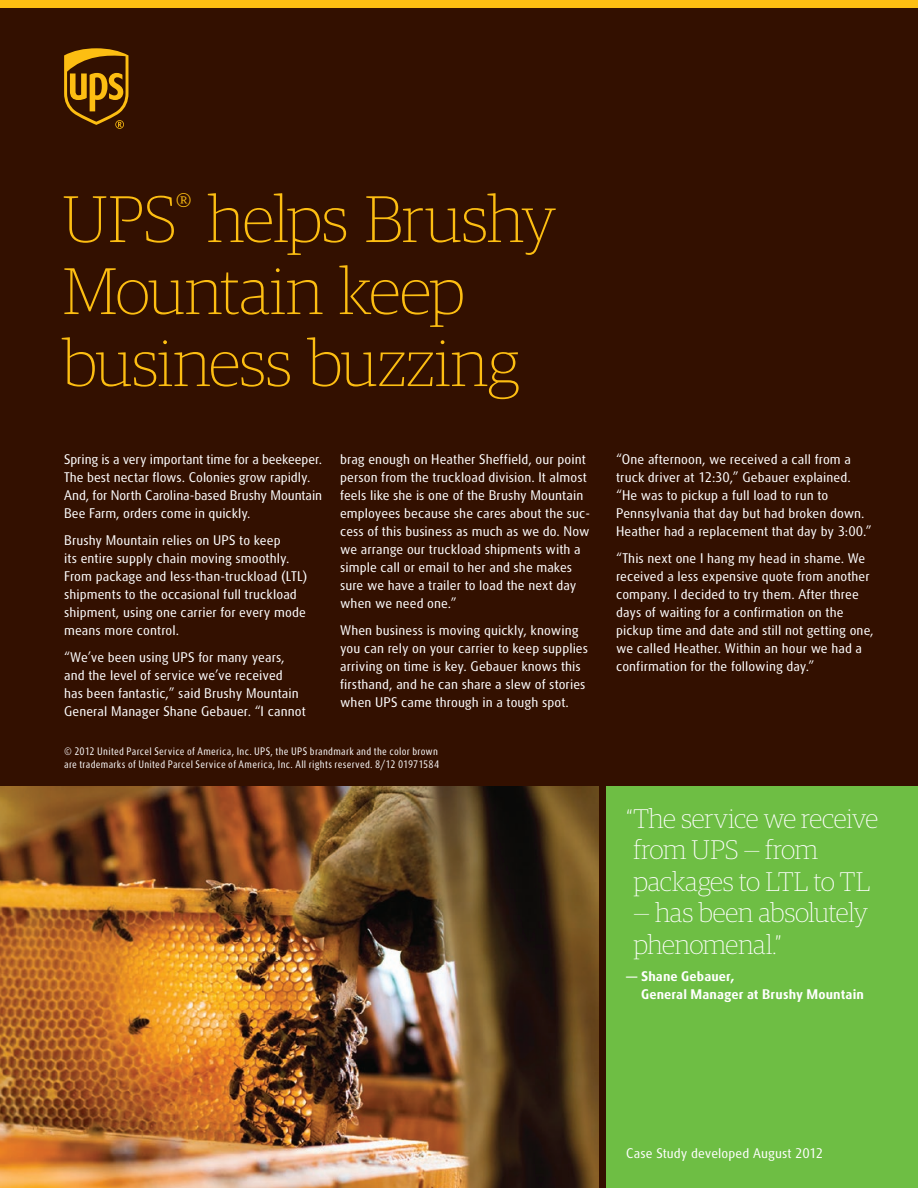
<style>
.page{position:relative;width:918px;height:1188px;background:#331000}
.page>*{position:absolute;margin:0;border:0;box-sizing:border-box;transform-origin:0 0}
.t1{font:100 66px/72px "Guardian Egyp";letter-spacing:-.015em;color:#fdbe12}
.t2{font:100 27px/31.5px "Guardian Egyp";letter-spacing:-.015em;color:#fff}
.t3{font:13.5px/18px "UPS Sans";letter-spacing:.005em;color:#fff}
.t4{font:700 13.5px/18px "UPS Sans";letter-spacing:.01em;color:#fff}
.t5{font:condensed 10.5px/13.5px "UPS Sans";letter-spacing:.025em;color:#fff}
</style>
<div class="page">
<img style="left:0;top:786px;width:598px;height:402px">
<div style="left:606px;top:786px;width:312px;height:402px;background:#6ebe44"></div>
<svg style="left:64px;top:48px;width:64px;height:81px"></svg>
<div style="left:0;top:0;width:918px;height:8px;background:#fdbe12"></div>
<h1 class="t1" style="left:63px;top:180px;width:495px">UPS<sup>®</sup> helps Brushy<br>Mountain keep business buzzing</h1>
<p class="t3" style="left:64px;top:450px;width:260px">Spring is a very important time for a beekeeper.<br>The best nectar flows. Colonies grow rapidly.<br>And, for North Carolina-based Brushy Mountain Bee Farm, orders come in quickly.</p>
<p class="t3" style="left:64px;top:531px;width:245px">Brushy Mountain relies on UPS to keep<br>its entire supply chain moving smoothly.<br>From package and less-than-truckload (LTL) shipments to the occasional full truckload shipment, using one carrier for every mode means more control.</p>
<p class="t3" style="left:64px;top:648px;width:243px">“We’ve been using UPS for many years, and the level of service we’ve received<br>has been fantastic,” said Brushy Mountain General Manager Shane Gebauer. “I cannot</p>
<p class="t3" style="left:340px;top:450px;width:252px">brag enough on Heather Sheffield, our point person from the truckload division. It almost feels like she is one of the Brushy Mountain employees because she cares about the suc&shy;cess of this business as much as we do. Now we arrange our truckload shipments with a simple call or email to her and she makes sure we have a trailer to load the next day when we need one.”</p>
<p class="t3" style="left:340px;top:621px;width:250px">When business is moving quickly, knowing you can rely on your carrier to keep supplies arriving on time is key. Gebauer knows this firsthand, and he can share a slew of stories when UPS came through in a tough spot.</p>
<p class="t5" style="left:64px;top:744px;width:377px">© 2012 United Parcel Service of America, Inc. UPS, the UPS brandmark and the color brown are trademarks of United Parcel Service of America, Inc. All rights reserved. 8/12 01971584</p>
<p class="t3" style="left:616px;top:450px;width:257px">“One afternoon, we received a call from a truck driver at 12:30,” Gebauer explained. “He was to pickup a full load to run to Pennsylvania that day but had broken down.<br>Heather had a replacement that day by 3:00.”</p>
<p class="t3" style="left:616px;top:549px;width:259px">“This next one I hang my head in shame. We received a less expensive quote from another company. I decided to try them. After three days of waiting for a confirmation on the pickup time and date and still not getting one, we called Heather. Within an hour we had a confirmation for the following day.”</p>
<h2 class="t2" style="left:626px;top:801px;width:253px">“The service we receive from UPS — from packages to LTL to TL</h2>
<h2 class="t2" style="left:634px;top:896px;width:236px">— has been absolutely phenomenal.”</h2>
<p class="t4" style="left:641px;top:967px;width:224px;text-indent:-15px">— Shane Gebauer,<br>General Manager at Brushy Mountain</p>
<p class="t3" style="left:626px;top:1144px;width:199px">Case Study developed August 2012</p>
</div>
